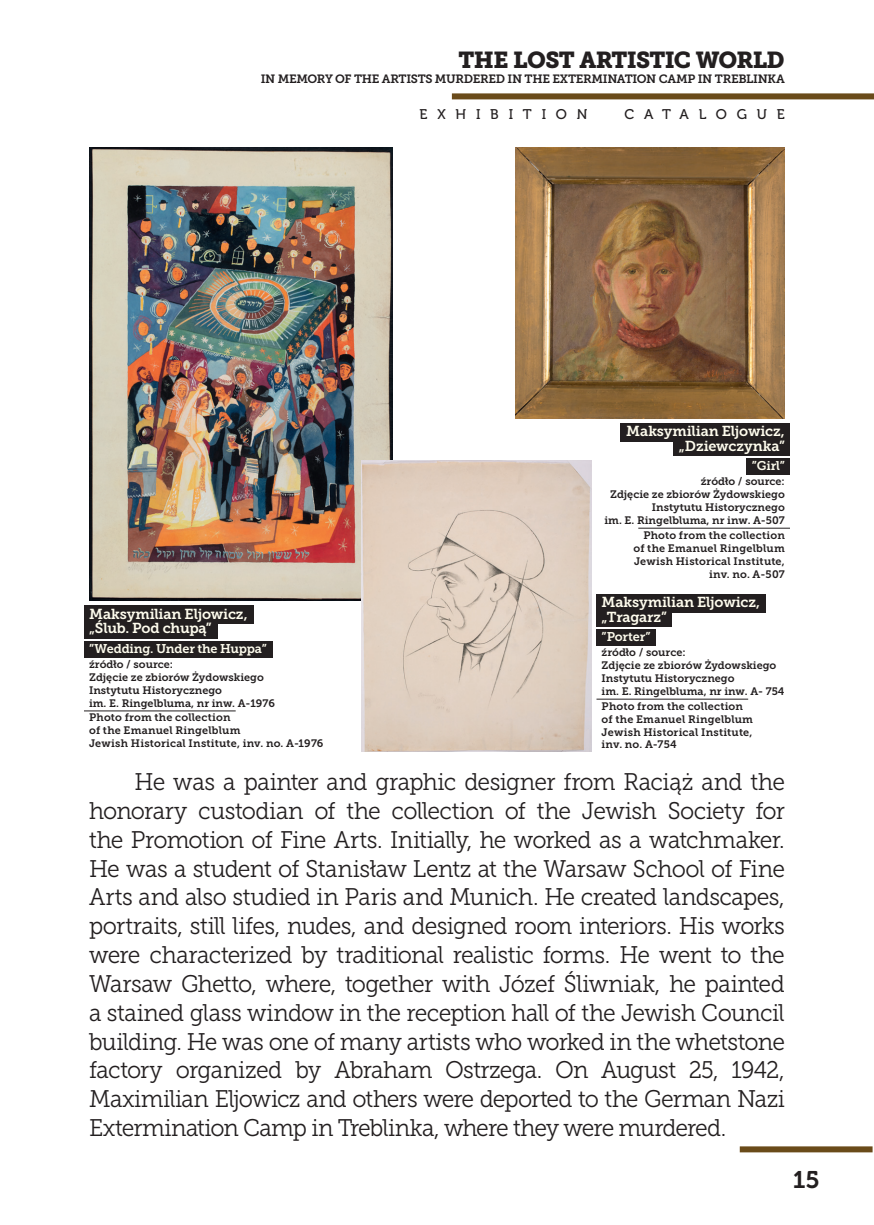
<style>
.page{position:relative;width:874px;height:1225px;background:#fff}
.page>*{position:absolute;margin:0;border:0;box-sizing:border-box;transform-origin:0 0}
.t1{font:24px/28.8px "Museo Slab 300";letter-spacing:-.04em;color:#231f20;text-align:justify;scale:.95 1}
.t2{font:24px "Museo 700";color:#231f20}
.t3{font:23px "Museo Slab 900";letter-spacing:-.03em;color:#231f20}
.t4{font:14.4px/14.4px "Museo Slab 700";letter-spacing:-.01em;color:#fffdee}
.t5{font:14px "Museo 500";letter-spacing:.7em;color:#231f20}
.t6{font:12.6px "Museo Slab 700";letter-spacing:-.015em;color:#fffdee}
.t7{font:12px "Museo Slab 700";letter-spacing:-.025em;color:#231f20}
.t8{font:10.8px/13px "Museo Slab 700";color:#231f20}
.t9{font:10.8px/13px "Museo Slab 700";letter-spacing:.02em;color:#231f20}
</style>
<div class="page">
<div style="left:451px;top:93px;width:422px;height:6px;background:#6a4b1a"></div>
<div style="left:739px;top:1146px;width:133px;height:6px;background:#6a4b1a"></div>
<img style="left:515px;top:147px;width:269px;height:271px">
<img style="left:89px;top:147px;width:303px;height:454px">
<div style="left:84px;top:605px;width:169px;height:19px;background:#231f20"></div>
<div style="left:84px;top:620px;width:133px;height:18px;background:#231f20"></div>
<div style="left:84px;top:641px;width:188px;height:16px;background:#231f20"></div>
<hr style="left:84px;top:710px;width:151px;height:1px;background:#231f20">
<div style="left:620px;top:423px;width:169px;height:18px;background:#231f20"></div>
<div style="left:673px;top:437px;width:116px;height:19px;background:#231f20"></div>
<div style="left:746px;top:458px;width:43px;height:17px;background:#231f20"></div>
<hr style="left:638px;top:528px;width:151px;height:1px;background:#231f20">
<img style="left:362px;top:460px;width:229px;height:292px">
<div style="left:596px;top:594px;width:169px;height:18px;background:#231f20"></div>
<div style="left:596px;top:608px;width:76px;height:19px;background:#231f20"></div>
<div style="left:596px;top:629px;width:59px;height:17px;background:#231f20"></div>
<hr style="left:596px;top:699px;width:151px;height:1px;background:#231f20">
<p class="t3" style="left:458px;top:47px;width:327px">THE LOST ARTISTIC WORLD</p>
<p class="t7" style="left:261px;top:72px;width:525px">IN MEMORY OF THE ARTISTS MURDERED IN THE EXTERMINATION CAMP IN TREBLINKA</p>
<p class="t5" style="left:419px;top:107px;width:169px">EXHIBITION</p>
<p class="t5" style="left:624px;top:107px;width:162px">CATALOGUE</p>
<p class="t4" style="left:89px;top:607px;width:160px">Maksymilian Eljowicz, „Ślub. Pod chupą”</p>
<p class="t6" style="left:89px;top:641px;width:179px">”Wedding. Under the Huppa”</p>
<p class="t8" style="left:89px;top:658px;width:187px">źródło / source:<br>Zdjęcie ze zbiorów Żydowskiego<br>Instytutu Historycznego<br>im. E. Ringelbluma, nr inw. A-1976</p>
<p class="t9" style="left:89px;top:711px;width:236px">Photo from the collection<br>of the Emanuel Ringelblum<br>Jewish Historical Institute, inv. no. A-1976</p>
<p class="t4" style="left:626px;top:424px;width:160px;text-align:right">Maksymilian Eljowicz, „Dziewczynka”</p>
<p class="t6" style="left:751px;top:459px;width:34px">”Girl”</p>
<p class="t8" style="left:604px;top:475px;width:182px;text-align:right">źródło / source:<br>Zdjęcie ze zbiorów Żydowskiego<br>Instytutu Historycznego<br>im. E. Ringelbluma, nr inw. A-507</p>
<p class="t9" style="left:633px;top:528px;width:153px;text-align:right">Photo from the collection of the Emanuel Ringelblum<br>Jewish Historical Institute, inv. no. A-507</p>
<p class="t4" style="left:601px;top:595px;width:160px">Maksymilian Eljowicz, „Tragarz”</p>
<p class="t6" style="left:601px;top:629px;width:50px">”Porter”</p>
<p class="t8" style="left:601px;top:646px;width:184px">źródło / source:<br>Zdjęcie ze zbiorów Żydowskiego<br>Instytutu Historycznego<br>im. E. Ringelbluma, nr inw. A- 754</p>
<p class="t9" style="left:601px;top:699px;width:153px">Photo from the collection of the Emanuel Ringelblum<br>Jewish Historical Institute, inv. no. A-754</p>
<p class="t1" style="left:89px;top:767px;width:733px;text-indent:45px">He was a painter and graphic designer from Raciąż and the honorary custodian of the collection of the Jewish Society for the Promotion of Fine Arts. Initially, he worked as a watchmaker.<br>He was a student of Stanisław Lentz at the Warsaw School of Fine Arts and also studied in Paris and Munich. He created landscapes, portraits, still lifes, nudes, and designed room interiors. His works were characterized by traditional realistic forms. He went to the Warsaw Ghetto, where, together with Józef Śliwniak, he painted a stained glass window in the reception hall of the Jewish Council building. He was one of many artists who worked in the whetstone factory organized by Abraham Ostrzega. On August 25, 1942, Maximilian Eljowicz and others were deported to the German Nazi Extermination Camp in Treblinka, where they were murdered.</p>
<p class="t2" style="left:792px;top:1166px;width:28px">15</p>
</div>
